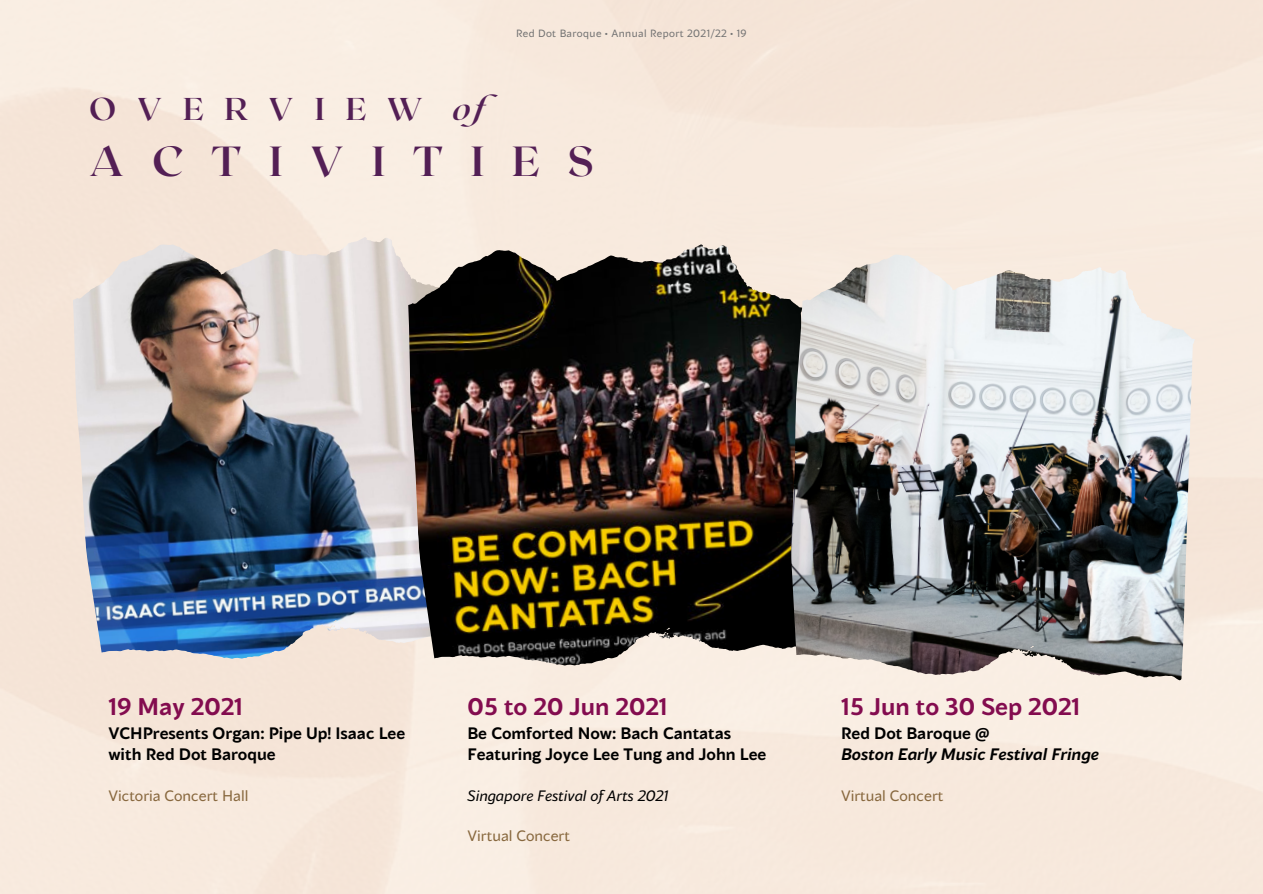
<style>
.page{position:relative;width:1263px;height:894px;background:#fff}
.page>*{position:absolute;margin:0;border:0;box-sizing:border-box;transform-origin:0 0}
.t1{font:700 42px "Roxborough CF";letter-spacing:.665em;color:#531f55}
.t2{font:700 31.5px "Roxborough CF";letter-spacing:.665em;color:#531f55}
.t3{font:italic 700 31.5px "Roxborough CF";color:#531f55}
.t4{font:700 24px "Blacker Sans Pro";color:#830c4f}
.t5{font:700 16.5px/21.3px "Blacker Sans Pro";color:#000}
.t6{font:italic 700 16.5px "Blacker Sans Pro";color:#000}
.t7{font:15px "Blacker Sans Pro";color:#87673d}
.t8{font:italic 15px "Blacker Sans Pro";color:#000}
.t9{font:10.5px "Blacker Sans Pro";letter-spacing:.04em;color:#737373}
</style>
<div class="page">
<img style="left:0;top:0;width:1263px;height:893px">
<img style="left:185px;top:237px;width:282px;height:62px">
<img style="left:521px;top:244px;width:282px;height:64px">
<img style="left:919px;top:264px;width:276px;height:75px">
<p class="t9" style="left:516px;top:27px;width:232px">Red Dot Baroque • Annual Report 2021/22 • 19</p>
<h2 class="t3" style="left:453px;top:87px;width:60px">of</h2>
<h2 class="t2" style="left:89px;top:89px;width:335px">OVERVIEW</h2>
<h1 class="t1" style="left:89px;top:134px;width:506px">ACTIVITIES</h1>
<h3 class="t4" style="left:108px;top:690px;width:136px">19 May 2021</h3>
<p class="t5" style="left:108px;top:721px;width:298px">VCHPresents Organ: Pipe Up! Isaac Lee with Red Dot Baroque</p>
<p class="t7" style="left:108px;top:785px;width:142px">Victoria Concert Hall</p>
<h3 class="t4" style="left:468px;top:690px;width:202px">05 to 20 Jun 2021</h3>
<p class="t5" style="left:468px;top:721px;width:300px">Be Comforted Now: Bach Cantatas<br>Featuring Joyce Lee Tung and John Lee</p>
<p class="t8" style="left:468px;top:784px;width:202px">Singapore Festival of Arts 2021</p>
<p class="t7" style="left:468px;top:826px;width:104px">Virtual Concert</p>
<h3 class="t4" style="left:841px;top:690px;width:241px">15 Jun to 30 Sep 2021</h3>
<p class="t5" style="left:841px;top:721px;width:150px">Red Dot Baroque @</p>
<p class="t6" style="left:841px;top:742px;width:259px">Boston Early Music Festival Fringe</p>
<p class="t7" style="left:841px;top:785px;width:104px">Virtual Concert</p>
</div>
